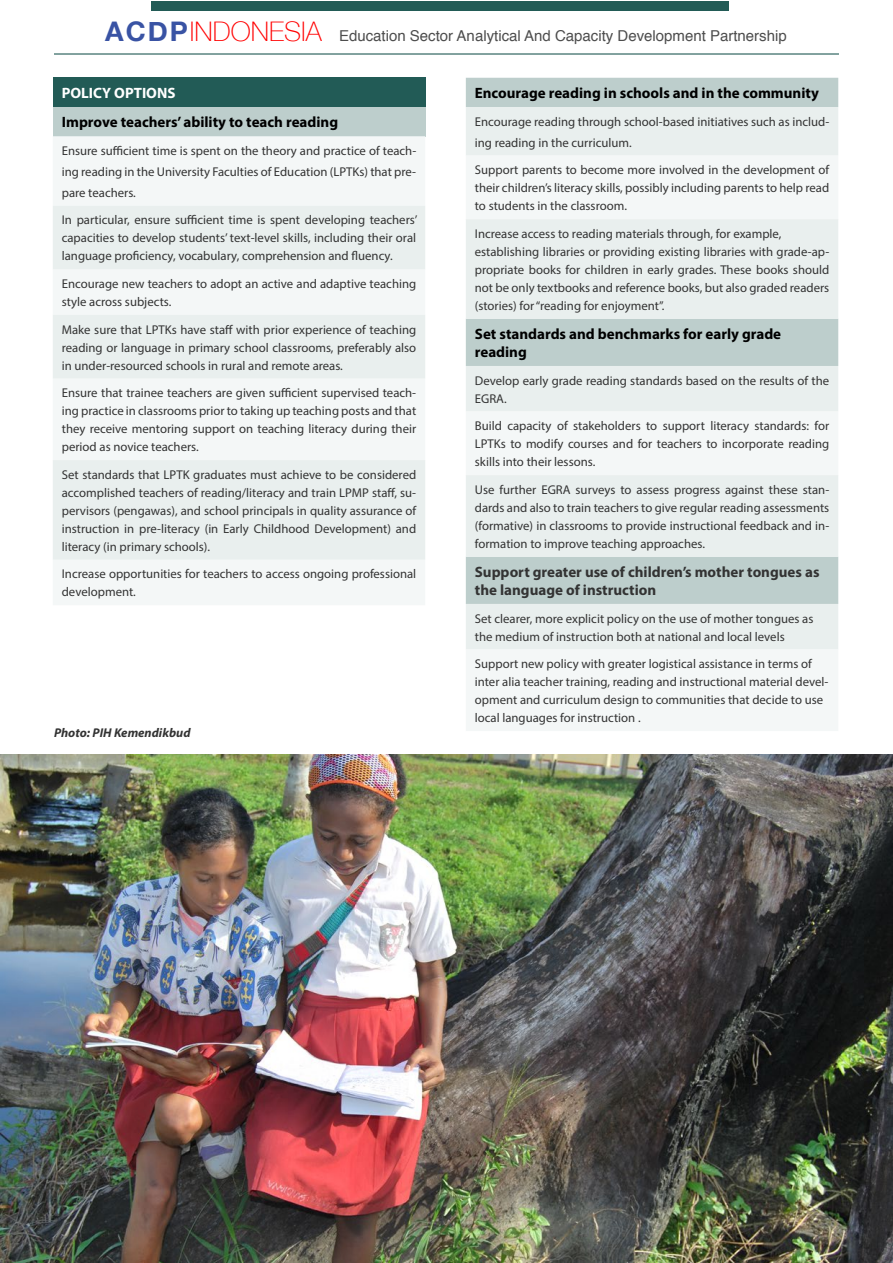
<style>
.page{position:relative;width:893px;height:1263px;background:#fff}
.page>*{position:absolute;margin:0;border:0;box-sizing:border-box;transform-origin:0 0}
.t1{font:700 15px/18px "Myriad Pro";color:#000}
.t2{font:15px "Helvetica";color:#4d4d4d}
.t3{font:700 15px/18px "Myriad Pro";color:#333}
.t4{font:700 15px "Myriad Pro";color:#fff}
.t5{font:12.75px/18px "Myriad Pro";color:#333;text-align:justify}
.t6{font:italic 700 12.75px "Myriad Pro";color:#333}
.s1{font-family:"Helvetica Neue";font-weight:700;font-size:27px;color:#3953a4}
.s2{font-family:"Helvetica Neue";font-weight:100;font-size:27px;color:#f00}
</style>
<div class="page">
<div style="left:151px;top:1px;width:578px;height:9px;background:#225b56"></div>
<hr style="left:54px;top:53px;width:785px;height:2px;background:#225b56">
<div style="left:53px;top:78px;width:372px;height:29px;background:#225b56"></div>
<div style="left:53px;top:107px;width:372px;height:29px;background:#bdcecc"></div>
<div style="left:53px;top:136px;width:372px;height:469px;background:#f4f7f7"></div>
<svg style="left:53px;top:206px;width:372px;height:354px;fill:#e9efee"></svg>
<div style="left:466px;top:78px;width:372px;height:29px;background:#bdcecc"></div>
<div style="left:466px;top:107px;width:372px;height:49px;background:#e9efee"></div>
<svg style="left:466px;top:156px;width:372px;height:575px;fill:#e9efee"></svg>
<img style="left:0;top:754px;width:893px;height:509px">
<p class="t2" style="left:105px;top:24px;width:683px"><span class="s1">ACDP</span><span class="s2">INDONESIA</span> Education Sector Analytical And Capacity Development Partnership</p>
<p class="t4" style="left:62px;top:83px;width:115px">POLICY OPTIONS</p>
<p class="t1" style="left:62px;top:113px;width:278px">Improve teachers’ ability to teach reading</p>
<p class="t5" style="left:62px;top:140px;width:356px;line-height:21px">Ensure sufficient time is spent on the theory and practice of teach&shy;ing reading in the University Faculties of Education (LPTKs) that pre&shy;pare teachers.</p>
<p class="t5" style="left:62px;top:211px;width:357px">In particular, ensure sufficient time is spent developing teachers’ capacities to develop students’ text-level skills, including their oral language proficiency, vocabulary, comprehension and fluency.</p>
<p class="t5" style="left:62px;top:274px;width:356px">Encourage new teachers to adopt an active and adaptive teaching style across subjects.</p>
<p class="t5" style="left:62px;top:320px;width:356px">Make sure that LPTKs have staff with prior experience of teaching reading or language in primary school classrooms, preferably also in under-resourced schools in rural and remote areas.</p>
<p class="t5" style="left:62px;top:384px;width:356px">Ensure that trainee teachers are given sufficient supervised teach&shy;ing practice in classrooms prior to taking up teaching posts and that they receive mentoring support on teaching literacy during their period as novice teachers.</p>
<p class="t5" style="left:62px;top:465px;width:356px">Set standards that LPTK graduates must achieve to be considered accomplished teachers of reading/literacy and train LPMP staff, su&shy;pervisors (pengawas), and school principals in quality assurance of instruction in pre-literacy (in Early Childhood Development) and literacy (in primary schools).</p>
<p class="t5" style="left:62px;top:565px;width:356px">Increase opportunities for teachers to access ongoing professional development.</p>
<p class="t6" style="left:54px;top:724px;width:138px">Photo: PIH Kemendikbud</p>
<p class="t1" style="left:475px;top:83px;width:346px">Encourage reading in schools and in the community</p>
<p class="t5" style="left:475px;top:111px;width:356px;line-height:21px">Encourage reading through school-based initiatives such as includ&shy;ing reading in the curriculum.</p>
<p class="t5" style="left:475px;top:161px;width:356px">Support parents to become more involved in the development of their children’s literacy skills, possibly including parents to help read to students in the classroom.</p>
<p class="t5" style="left:475px;top:224px;width:356px;text-align:left">Increase access to reading materials through, for example, establishing libraries or providing existing libraries with grade-ap&shy;propriate books for children in early grades. These books should not be only textbooks and reference books, but also graded readers (stories) for “reading for enjoyment”.</p>
<p class="t1" style="left:475px;top:324px;width:308px">Set standards and benchmarks for early grade reading</p>
<p class="t5" style="left:475px;top:371px;width:356px">Develop early grade reading standards based on the results of the<br>EGRA.</p>
<p class="t5" style="left:475px;top:417px;width:356px">Build capacity of stakeholders to support literacy standards: for LPTKs to modify courses and for teachers to incorporate reading skills into their lessons.</p>
<p class="t5" style="left:475px;top:480px;width:356px">Use further EGRA surveys to assess progress against these stan&shy;dards and also to train teachers to give regular reading assessments (formative) in classrooms to provide instructional feedback and in&shy;formation to improve teaching approaches.</p>
<p class="t3" style="left:475px;top:562px;width:346px">Support greater use of children’s mother tongues as the language of instruction</p>
<p class="t5" style="left:475px;top:609px;width:340px">Set clearer, more explicit policy on the use of mother tongues as the medium of instruction both at national and local levels</p>
<p class="t5" style="left:475px;top:655px;width:355px;text-align:left">Support new policy with greater logistical assistance in terms of inter alia teacher training, reading and instructional material devel&shy;opment and curriculum design to communities that decide to use local languages for instruction .</p>
</div>
